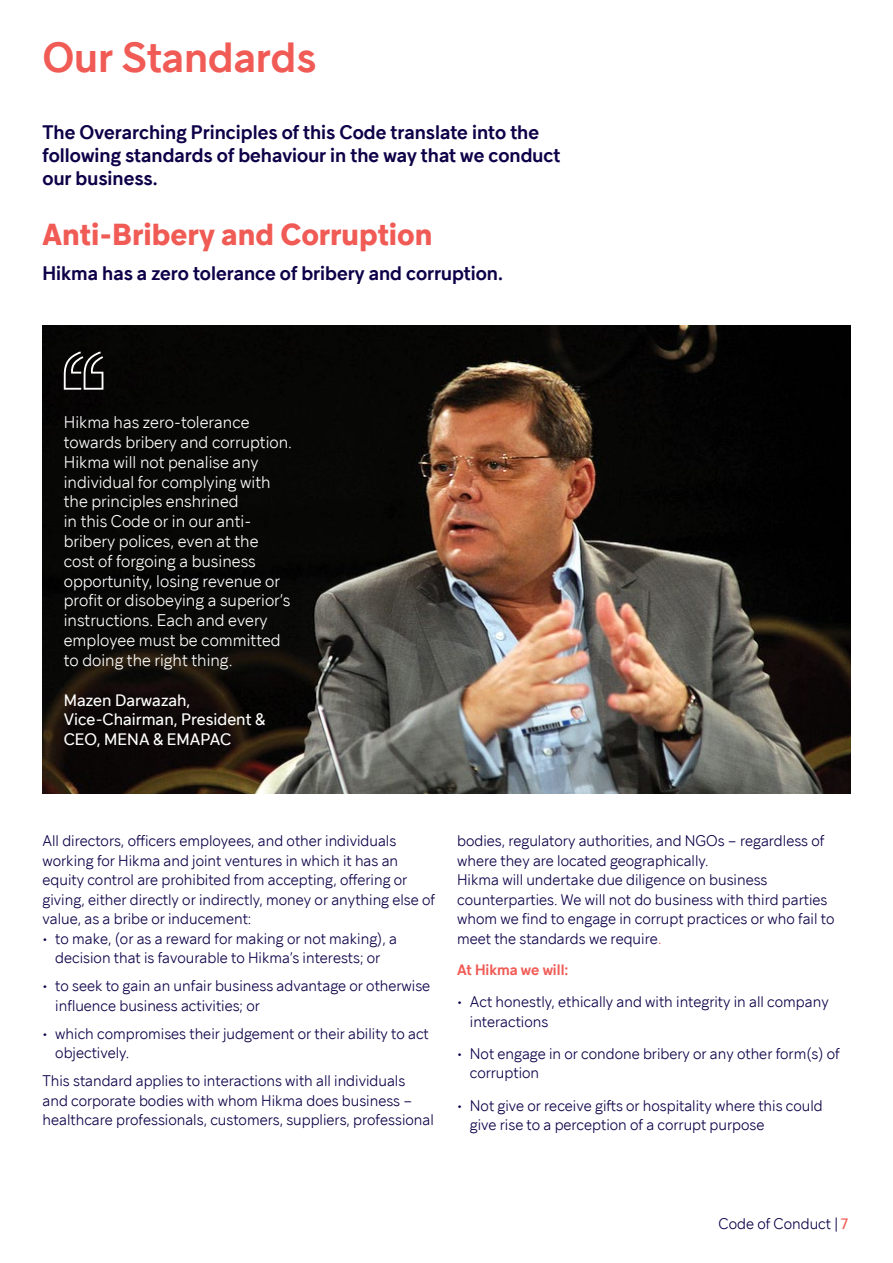
<style>
.page{position:relative;width:893px;height:1263px;background:#fff}
.page>*{position:absolute;margin:0;border:0;box-sizing:border-box;transform-origin:0 0}
.t1{font:600 42px "Guillon";color:#f15b55}
.t2{font:700 30px "Guillon";color:#f15b55}
.t3{font:600 19.5px/23.4px "Guillon";color:#0e0048}
.t4{font:300 16.5px/19.8px "Guillon";color:#fff}
.t5{font:16.5px/19.8px "Guillon";color:#fff}
.t6{font:300 15px/19.5px "Guillon";color:#0e0048}
.t7{font:600 15px "Guillon";color:#f15b55}
.s1{font-family:"Frutiger";color:#f15b55}
.s2{font-weight:400;color:#f15b55}
</style>
<div class="page">
<img style="left:43px;top:326px;width:807px;height:468px">
<svg style="left:64px;top:351px;width:39px;height:39px;background:#41403f"></svg>
<h1 class="t1" style="left:43px;top:31px;width:275px">Our Standards</h1>
<h3 class="t3" style="left:43px;top:119px;width:519px">The Overarching Principles of this Code translate into the following standards of behaviour in the way that we conduct our business.</h3>
<h2 class="t2" style="left:43px;top:215px;width:392px">Anti-Bribery and Corruption</h2>
<h3 class="t3" style="left:43px;top:261px;width:462px">Hikma has a zero tolerance of bribery and corruption.</h3>
<p class="t4" style="left:64px;top:412px;width:230px">Hikma has zero-tolerance towards bribery and corruption.<br>Hikma will not penalise any individual for complying with the principles enshrined<br>in this Code or in our anti&shy;bribery polices, even at the cost of forgoing a business opportunity, losing revenue or profit or disobeying a superior’s instructions. Each and every employee must be committed to doing the right thing.</p>
<p class="t5" style="left:64px;top:689px;width:203px">Mazen Darwazah,<br>Vice-Chairman, President &amp;<br>CEO, MENA &amp; EMAPAC</p>
<p class="t6" style="left:43px;top:831px;width:394px">All directors, officers employees, and other individuals working for Hikma and joint ventures in which it has an equity control are prohibited from accepting, offering or giving, either directly or indirectly, money or anything else of value, as a bribe or inducement:</p>
<p class="t6" style="left:43px;top:928px;width:356px;text-align:center">• to make, (or as a reward for making or not making), a decision that is favourable to Hikma’s interests; or</p>
<p class="t6" style="left:55px;top:976px;width:377px;text-indent:-13px">• to seek to gain an unfair business advantage or otherwise influence business activities; or</p>
<p class="t6" style="left:55px;top:1023px;width:375px;text-indent:-13px">• which compromises their judgement or their ability to act objectively.</p>
<p class="t6" style="left:43px;top:1071px;width:393px">This standard applies to interactions with all individuals and corporate bodies with whom Hikma does business – healthcare professionals, customers, suppliers, professional</p>
<p class="t6" style="left:457px;top:831px;width:379px">bodies, regulatory authorities, and NGOs – regardless of where they are located geographically.<br>Hikma will undertake due diligence on business counterparties. We will not do business with third parties whom we find to engage in corrupt practices or who fail to meet the standards we require<span class="s1">.</span></p>
<p class="t7" style="left:457px;top:960px;width:113px">At Hikma we will:</p>
<p class="t6" style="left:470px;top:992px;width:360px;text-indent:-13px">• Act honestly, ethically and with integrity in all company interactions</p>
<p class="t6" style="left:470px;top:1043px;width:371px;text-indent:-13px">• Not engage in or condone bribery or any other form(s) of corruption</p>
<p class="t6" style="left:470px;top:1095px;width:354px;text-indent:-13px">• Not give or receive gifts or hospitality where this could give rise to a perception of a corrupt purpose</p>
<p class="t6" style="left:719px;top:1214px;width:131px">Code of Conduct | <span class="s2">7</span></p>
</div>
